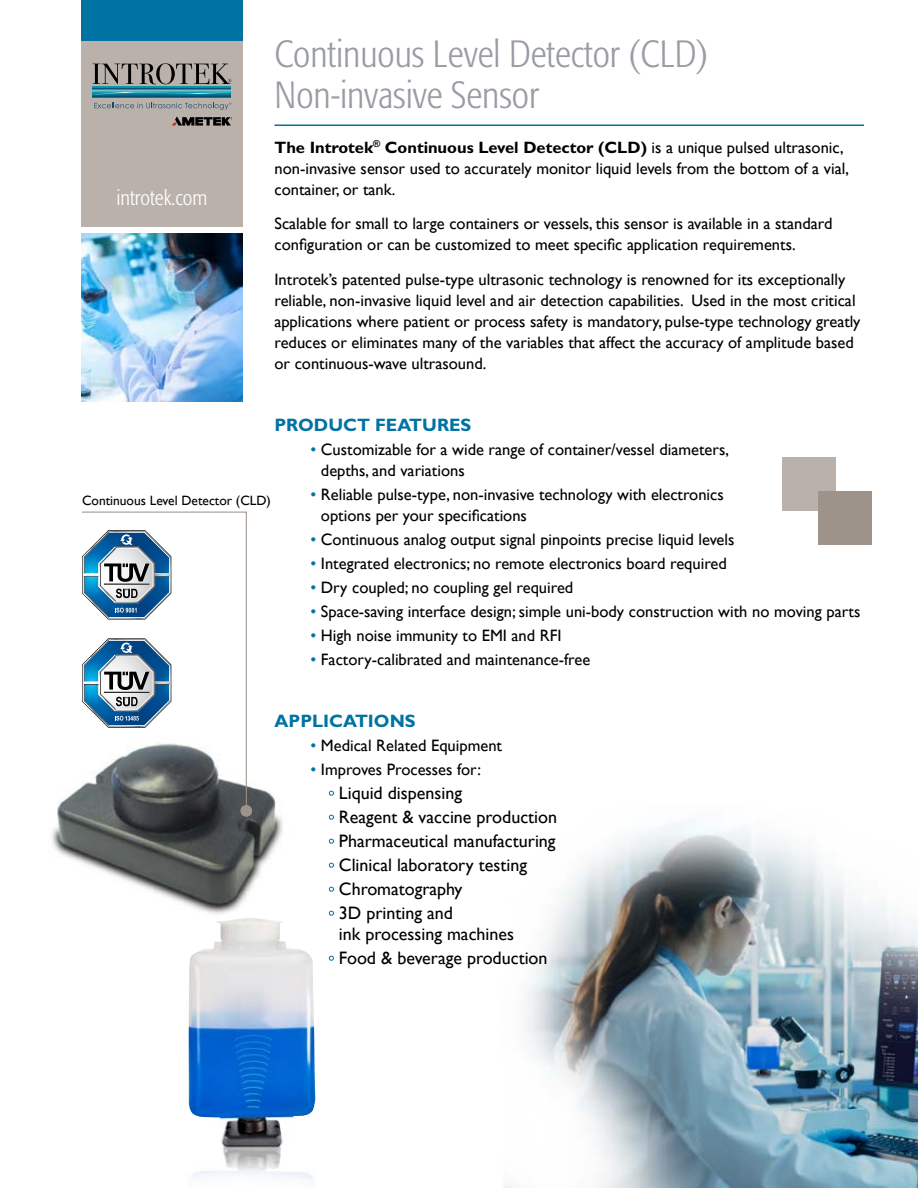
<style>
.page{position:relative;width:918px;height:1188px;background:#fff}
.page>*{position:absolute;margin:0;border:0;box-sizing:border-box;transform-origin:0 0}
.t1{font:300 condensed 37.5px/40.5px "Formata";color:#999ca4}
.t2{font:300 condensed 21px "Formata";color:#fff}
.t3{font:18px/21px "Gill Sans";color:#000}
.t4{font:700 18px "Gill Sans";color:#0073a2}
.t5{font:16.5px/21px "Gill Sans";color:#000}
.t6{font:13.5px "Gill Sans";color:#000}
.s1{font-weight:700}
.s2{color:#0073a2}
.s3{font-size:16.5px;color:#0073a2}
</style>
<div class="page">
<img style="left:52px;top:784px;width:231px;height:130px">
<svg style="left:81px;top:511px;width:166px;height:298px"></svg>
<svg style="left:240px;top:805px;width:12px;height:12px"></svg>
<div style="left:81px;top:40px;width:162px;height:187px;background:#bab1ab"></div>
<img style="left:81px;top:233px;width:162px;height:168px">
<div style="left:81px;top:0;width:162px;height:40px;background:#0073a2"></div>
<div style="left:782px;top:457px;width:54px;height:54px;background:#bab1ab"></div>
<div style="left:818px;top:491px;width:54px;height:54px;background:#9e938a"></div>
<hr style="left:274px;top:124px;width:590px;height:2px;background:#0073a2">
<img style="left:504px;top:821px;width:414px;height:367px">
<svg style="left:82px;top:638px;width:89px;height:90px"></svg>
<svg style="left:82px;top:530px;width:89px;height:90px"></svg>
<img style="left:188px;top:918px;width:128px;height:262px">
<svg style="left:94px;top:103px;width:138px;height:7px"></svg>
<svg style="left:92px;top:87px;width:139px;height:11px"></svg>
<svg style="left:92px;top:92px;width:139px;height:3px"></svg>
<svg style="left:93px;top:63px;width:138px;height:21px"></svg>
<svg style="left:172px;top:116px;width:60px;height:10px"></svg>
<p class="t2" style="left:117px;top:186px;width:92px">introtek.com</p>
<h1 class="t1" style="left:274px;top:34px;width:435px">Continuous Level Detector (CLD)<br>Non-invasive Sensor</h1>
<p class="t5" style="left:274px;top:136px;width:576px"><span class="s1">The Introtek</span><sup>®</sup> <span class="s1">Continuous Level Detector (CLD)</span> is a unique pulsed ultrasonic, non-invasive sensor used to accurately monitor liquid levels from the bottom of a vial, container, or tank.</p>
<p class="t5" style="left:274px;top:213px;width:559px">Scalable for small to large containers or vessels, this sensor is available in a standard configuration or can be customized to meet specific application requirements.</p>
<p class="t5" style="left:274px;top:268px;width:588px">Introtek’s patented pulse-type ultrasonic technology is renowned for its exceptionally reliable, non-invasive liquid level and air detection capabilities. Used in the most critical applications where patient or process safety is mandatory, pulse-type technology greatly reduces or eliminates many of the variables that affect the accuracy of amplitude based or continuous-wave ultrasound.</p>
<p class="t4" style="left:274px;top:414px;width:198px">PRODUCT FEATURES</p>
<p class="t5" style="left:321px;top:438px;width:410px;text-indent:-10px"><span class="s2">•</span> Customizable for a wide range of container/vessel diameters, depths, and variations</p>
<p class="t5" style="left:321px;top:484px;width:404px;text-indent:-10px"><span class="s2">•</span> Reliable pulse-type, non-invasive technology with electronics options per your specifications</p>
<p class="t5" style="left:310px;top:529px;width:425px"><span class="s2">•</span> Continuous analog output signal pinpoints precise liquid levels</p>
<p class="t5" style="left:310px;top:553px;width:418px"><span class="s2">•</span> Integrated electronics; no remote electronics board required</p>
<p class="t5" style="left:310px;top:577px;width:264px"><span class="s2">•</span> Dry coupled; no coupling gel required</p>
<p class="t5" style="left:310px;top:601px;width:551px"><span class="s2">•</span> Space-saving interface design; simple uni-body construction with no moving parts</p>
<p class="t5" style="left:310px;top:625px;width:253px"><span class="s2">•</span> High noise immunity to EMI and RFI</p>
<p class="t5" style="left:310px;top:649px;width:281px"><span class="s2">•</span> Factory-calibrated and maintenance-free</p>
<p class="t6" style="left:82px;top:492px;width:190px">Continuous Level Detector (CLD)</p>
<p class="t4" style="left:274px;top:710px;width:143px">APPLICATIONS</p>
<p class="t5" style="left:310px;top:735px;width:193px"><span class="s2">•</span> Medical Related Equipment</p>
<p class="t5" style="left:310px;top:759px;width:172px"><span class="s2">•</span> Improves Processes for:</p>
<p class="t3" style="left:328px;top:782px;width:135px"><span class="s3">•</span> Liquid dispensing</p>
<p class="t3" style="left:328px;top:806px;width:230px"><span class="s3">•</span> Reagent &amp; vaccine production</p>
<p class="t3" style="left:328px;top:830px;width:229px"><span class="s3">•</span> Pharmaceutical manufacturing</p>
<p class="t3" style="left:328px;top:854px;width:200px"><span class="s3">•</span> Clinical laboratory testing</p>
<p class="t3" style="left:328px;top:878px;width:135px"><span class="s3">•</span> Chromatography</p>
<p class="t3" style="left:339px;top:902px;width:177px;text-indent:-10px"><span class="s3">•</span> 3D printing and<br>ink processing machines</p>
<p class="t3" style="left:328px;top:947px;width:221px"><span class="s3">•</span> Food &amp; beverage production</p>
</div>
